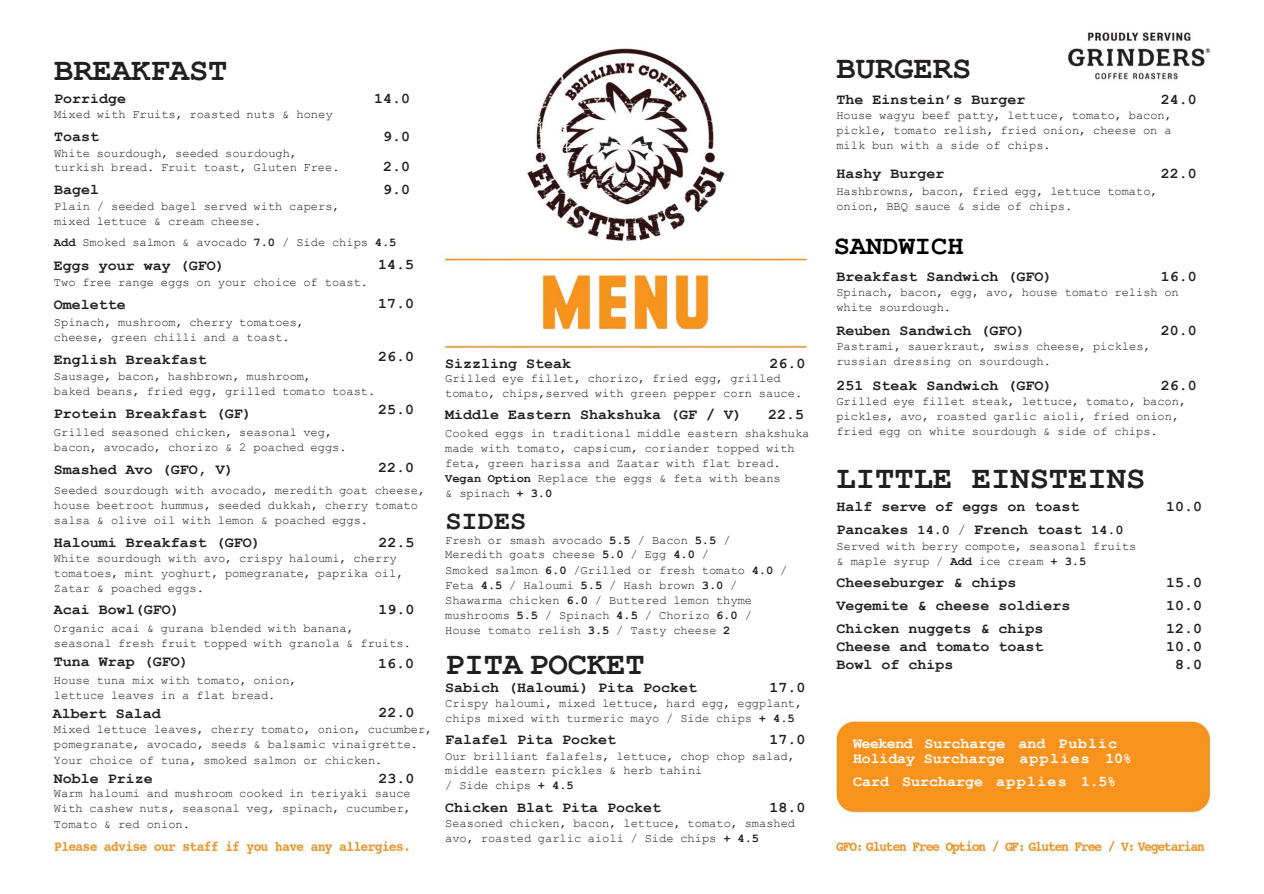
<style>
.page{position:relative;width:1264px;height:894px;background:#fff}
.page>*{position:absolute;margin:0;border:0;box-sizing:border-box;transform-origin:0 0}
.t1{font:700 32.25px "Courier New";color:#231f20}
.t2{font:700 27px "Courier New";color:#000}
.t3{font:700 27px "Courier New";color:#231f20}
.t4{font:700 15px "Courier New";color:#231f20}
.t5{font:700 15px/15px "Courier New";color:#fff}
.t6{font:12px/15px "Courier New";letter-spacing:-.005em;color:#231f20}
.s1{font-weight:700}
.s2{font-size:13.5px}
.s3{font-weight:400;font-size:13.5px}
</style>
<div class="page">
<img style="left:54px;top:32px;width:1157px;height:826px">
<p class="t1" style="left:54px;top:50px;width:175px">BREAKFAST</p>
<p class="t4" style="left:54px;top:89px;width:73px">Porridge</p>
<p class="t4" style="left:374px;top:89px;width:37px">14.0</p>
<p class="t6" style="left:54px;top:107px;width:280px">Mixed with Fruits, roasted nuts &amp; honey</p>
<p class="t4" style="left:54px;top:127px;width:46px">Toast</p>
<p class="t4" style="left:383px;top:127px;width:28px">9.0</p>
<p class="t6" style="left:54px;top:145px;width:244px">White sourdough, seeded sourdough,</p>
<p class="t6" style="left:54px;top:160px;width:287px">turkish bread. Fruit toast, Gluten Free.</p>
<p class="t4" style="left:383px;top:157px;width:28px">2.0</p>
<p class="t4" style="left:54px;top:180px;width:46px">Bagel</p>
<p class="t4" style="left:383px;top:180px;width:28px">9.0</p>
<p class="t6" style="left:54px;top:198px;width:287px">Plain / seeded bagel served with capers,</p>
<p class="t6" style="left:54px;top:213px;width:209px">mixed lettuce &amp; cream cheese.</p>
<p class="t6" style="left:54px;top:234px;width:344px"><span class="s1">Add</span> Smoked salmon &amp; avocado <span class="s1">7.0</span> / Side chips <span class="s1">4.5</span></p>
<p class="t4" style="left:378px;top:255px;width:37px">14.5</p>
<p class="t4" style="left:378px;top:294px;width:37px">17.0</p>
<p class="t4" style="left:54px;top:255px;width:172px">Eggs your way (GFO)</p>
<p class="t6" style="left:54px;top:274px;width:315px">Two free range eggs on your choice of toast.</p>
<p class="t4" style="left:54px;top:294px;width:73px">Omelette</p>
<p class="t6" style="left:54px;top:314px;width:252px">Spinach, mushroom, cherry tomatoes, cheese, green chilli and a toast.</p>
<p class="t4" style="left:54px;top:350px;width:154px">English Breakfast</p>
<p class="t6" style="left:54px;top:368px;width:259px">Sausage, bacon, hashbrown, mushroom,</p>
<p class="t6" style="left:54px;top:383px;width:323px">baked beans, fried egg, grilled tomato toast.</p>
<p class="t4" style="left:54px;top:404px;width:199px">Protein Breakfast (GF)</p>
<p class="t6" style="left:54px;top:424px;width:294px">Grilled seasoned chicken, seasonal veg, bacon, avocado, chorizo &amp; 2 poached eggs.</p>
<p class="t4" style="left:54px;top:459px;width:181px">Smashed Avo (GFO, V)</p>
<p class="t4" style="left:378px;top:457px;width:37px">22.0</p>
<p class="t6" style="left:54px;top:482px;width:373px">Seeded sourdough with avocado, meredith goat cheese, house beetroot hummus, seeded dukkah, cherry tomato salsa &amp; olive oil with lemon &amp; poached eggs.</p>
<p class="t4" style="left:54px;top:533px;width:208px">Haloumi Breakfast (GFO)</p>
<p class="t4" style="left:378px;top:533px;width:37px">22.5</p>
<p class="t6" style="left:54px;top:550px;width:351px">White sourdough with avo, crispy haloumi, cherry tomatoes, mint yoghurt, pomegranate, paprika oil,</p>
<p class="t6" style="left:54px;top:580px;width:151px">Zatar &amp; poached eggs.</p>
<p class="t4" style="left:54px;top:600px;width:127px">Acai Bowl(GFO)</p>
<p class="t4" style="left:378px;top:600px;width:37px">19.0</p>
<p class="t6" style="left:54px;top:619px;width:358px">Organic acai &amp; gurana blended with banana, seasonal fresh fruit topped with granola &amp; fruits.</p>
<p class="t4" style="left:54px;top:652px;width:136px">Tuna Wrap (GFO)</p>
<p class="t6" style="left:54px;top:672px;width:244px">House tuna mix with tomato, onion, lettuce leaves in a flat bread.</p>
<p class="t4" style="left:378px;top:347px;width:37px">26.0</p>
<p class="t4" style="left:378px;top:400px;width:37px">25.0</p>
<p class="t4" style="left:378px;top:653px;width:37px">16.0</p>
<p class="t4" style="left:378px;top:702px;width:37px">22.0</p>
<p class="t6" style="left:54px;top:721px;width:380px">Mixed lettuce leaves, cherry tomato, onion, cucumber, pomegranate, avocado, seeds &amp; balsamic vinaigrette.<br>Your choice of tuna, smoked salmon or chicken.</p>
<p class="t4" style="left:54px;top:768px;width:100px">Noble Prize</p>
<p class="t4" style="left:378px;top:768px;width:37px">23.0</p>
<p class="t6" style="left:54px;top:784px;width:358px">Warm haloumi and mushroom cooked in teriyaki sauce</p>
<p class="t6" style="left:54px;top:800px;width:358px">With cashew nuts, seasonal veg, spinach, cucumber,</p>
<p class="t6" style="left:54px;top:816px;width:137px">Tomato &amp; red onion.</p>
<p class="t4" style="left:53px;top:704px;width:109px">Albert Salad</p>
<p class="t4" style="left:445px;top:354px;width:127px">Sizzling Steak</p>
<p class="t4" style="left:769px;top:354px;width:37px">26.0</p>
<p class="t6" style="left:445px;top:370px;width:337px">Grilled eye fillet, chorizo, fried egg, grilled</p>
<p class="t6" style="left:445px;top:385px;width:358px">tomato, chips,served with green pepper corn sauce.</p>
<p class="t4" style="left:445px;top:404px;width:298px">Middle Eastern Shakshuka (GF / V)</p>
<p class="t4" style="left:767px;top:404px;width:37px">22.5</p>
<p class="t6" style="left:445px;top:425px;width:365px">Cooked eggs in traditional middle eastern shakshuka made with tomato, capsicum, coriander topped with feta, green harissa and Zaatar with flat bread.</p>
<p class="t6" style="left:445px;top:470px;width:337px"><span class="s1">Vegan Option</span> Replace the eggs &amp; feta with beans &amp; spinach <span class="s1">+ 3.0</span></p>
<p class="t3" style="left:445px;top:504px;width:83px">SIDES</p>
<p class="t6" style="left:445px;top:531px;width:344px">Fresh or smash avocado <span class="s1">5.5</span> / Bacon <span class="s1">5.5</span> / Meredith goats cheese <span class="s1">5.0</span> / Egg <span class="s1">4.0</span> /<br>Smoked salmon <span class="s1">6.0</span> /Grilled or fresh tomato <span class="s1">4.0</span> / Feta <span class="s1">4.5</span> / Haloumi <span class="s1">5.5</span> / Hash brown <span class="s1">3.0</span> / Shawarma chicken <span class="s1">6.0</span> / Buttered lemon thyme mushrooms <span class="s1">5.5</span> / Spinach <span class="s1">4.5</span> / Chorizo <span class="s1">6.0</span> / House tomato relish <span class="s1">3.5</span> / Tasty cheese <span class="s1">2</span></p>
<p class="t1" style="left:445px;top:644px;width:201px">PITA POCKET</p>
<p class="t4" style="left:445px;top:678px;width:253px">Sabich (Haloumi) Pita Pocket</p>
<p class="t4" style="left:769px;top:678px;width:37px">17.0</p>
<p class="t6" style="left:445px;top:695px;width:358px">Crispy haloumi, mixed lettuce, hard egg, eggplant, chips mixed with turmeric mayo / Side chips <span class="s1">+ 4.5</span></p>
<p class="t4" style="left:445px;top:729px;width:172px">Falafel Pita Pocket</p>
<p class="t4" style="left:769px;top:729px;width:37px">17.0</p>
<p class="t6" style="left:445px;top:748px;width:351px;line-height:14.4px">Our brilliant falafels, lettuce, chop chop salad, middle eastern pickles &amp; herb tahini<br>/ Side chips <span class="s1">+ 4.5</span></p>
<p class="t4" style="left:445px;top:797px;width:217px">Chicken Blat Pita Pocket</p>
<p class="t4" style="left:769px;top:797px;width:37px">18.0</p>
<p class="t6" style="left:445px;top:815px;width:351px">Seasoned chicken, bacon, lettuce, tomato, smashed avo, roasted garlic aioli / Side chips <span class="s1">+ 4.5</span></p>
<h1 class="t1" style="left:836px;top:48px;width:136px">BURGERS</h1>
<p class="t4" style="left:836px;top:90px;width:190px">The Einstein’s Burger</p>
<p class="t4" style="left:1160px;top:90px;width:37px">24.0</p>
<p class="t6" style="left:836px;top:107px;width:337px;text-align:justify">House wagyu beef patty, lettuce, tomato, bacon, pickle, tomato relish, fried onion, cheese on a milk bun with a side of chips.</p>
<p class="t4" style="left:836px;top:164px;width:109px">Hashy Burger</p>
<p class="t4" style="left:1160px;top:164px;width:37px">22.0</p>
<p class="t6" style="left:836px;top:183px;width:323px">Hashbrowns, bacon, fried egg, lettuce tomato, onion, BBQ sauce &amp; side of chips.</p>
<p class="t2" style="left:833px;top:229px;width:131px">SANDWICH</p>
<p class="t4" style="left:836px;top:267px;width:217px">Breakfast Sandwich (GFO)</p>
<p class="t4" style="left:1160px;top:267px;width:37px">16.0</p>
<p class="t6" style="left:836px;top:284px;width:344px">Spinach, bacon, egg, avo, house tomato relish on white sourdough.</p>
<p class="t4" style="left:836px;top:321px;width:190px">Reuben Sandwich (GFO)</p>
<p class="t4" style="left:1160px;top:321px;width:37px">20.0</p>
<p class="t6" style="left:836px;top:338px;width:316px">Pastrami, sauerkraut, swiss cheese, pickles, russian dressing on sourdough.</p>
<p class="t4" style="left:836px;top:376px;width:217px">251 Steak Sandwich (GFO)</p>
<p class="t4" style="left:1160px;top:376px;width:37px">26.0</p>
<p class="t6" style="left:836px;top:393px;width:351px">Grilled eye fillet steak, lettuce, tomato, bacon, pickles, avo, roasted garlic aioli, fried onion, fried egg on white sourdough &amp; side of chips.</p>
<p class="t1" style="left:836px;top:457px;width:310px">LITTLE EINSTEINS</p>
<p class="t4" style="left:836px;top:497px;width:244px">Half serve of eggs on toast</p>
<p class="t4" style="left:1165px;top:497px;width:37px">10.0</p>
<p class="t4" style="left:836px;top:520px;width:288px">Pancakes <span class="s2">14.0</span> <span class="s3">/</span> French toast <span class="s2">14.0</span></p>
<p class="t6" style="left:836px;top:537px;width:301px">Served with berry compote, seasonal fruits &amp; maple syrup / <span class="s1">Add</span> ice cream <span class="s1">+ 3.5</span></p>
<p class="t4" style="left:836px;top:572px;width:181px">Cheeseburger &amp; chips</p>
<p class="t4" style="left:1165px;top:572px;width:37px">15.0</p>
<p class="t4" style="left:836px;top:596px;width:235px">Vegemite &amp; cheese soldiers</p>
<p class="t4" style="left:1165px;top:596px;width:37px">10.0</p>
<p class="t4" style="left:836px;top:619px;width:208px">Chicken nuggets &amp; chips</p>
<p class="t4" style="left:836px;top:637px;width:208px">Cheese and tomato toast</p>
<p class="t4" style="left:1165px;top:619px;width:37px">12.0</p>
<p class="t4" style="left:1165px;top:637px;width:37px">10.0</p>
<p class="t4" style="left:836px;top:654px;width:118px">Bowl of chips</p>
<p class="t4" style="left:1174px;top:654px;width:28px">8.0</p>
<p class="t5" style="left:852px;top:734px;width:280px">Weekend Surcharge and Public<br>Holiday Surcharge applies 10%</p>
<p class="t5" style="left:852px;top:773px;width:264px">Card Surcharge applies 1.5%</p>
</div>
